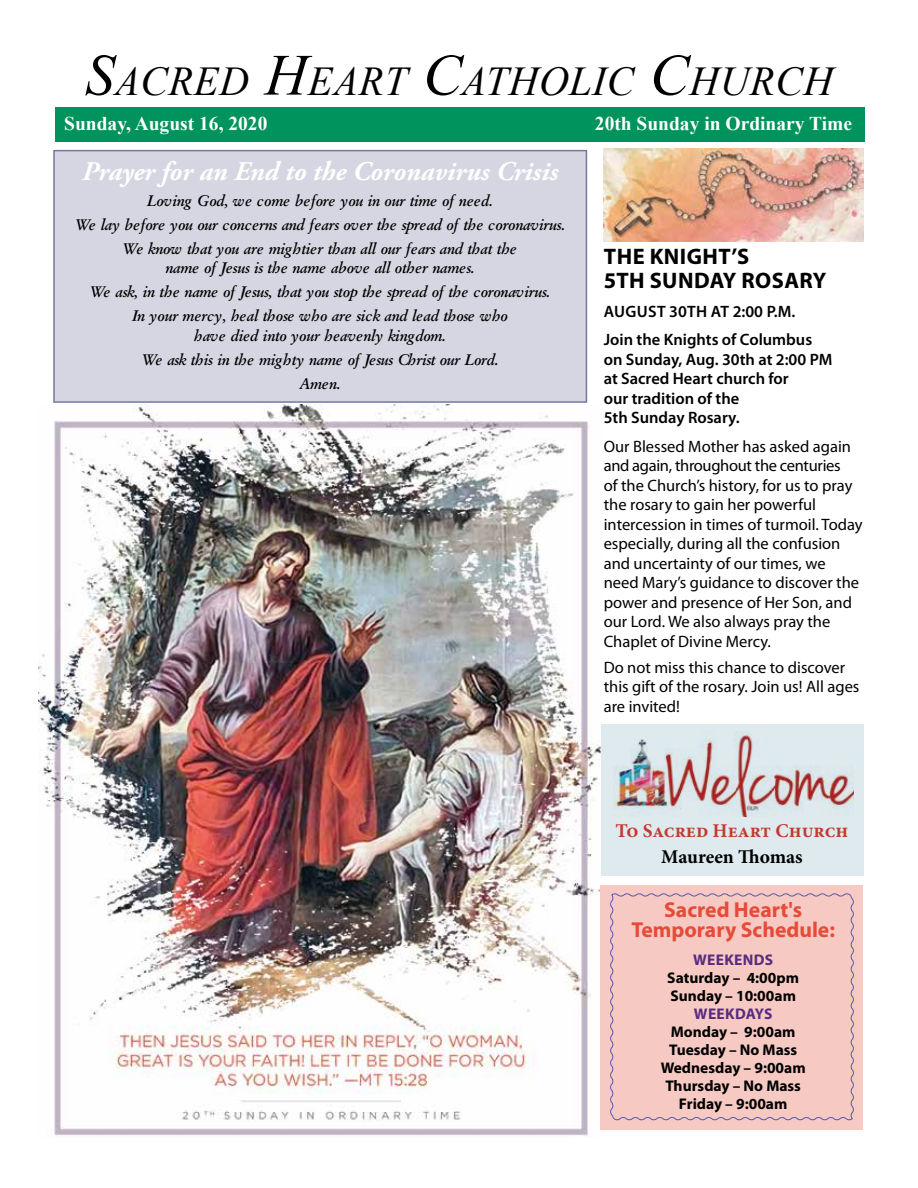
<style>
.page{position:relative;width:918px;height:1188px;background:#fff}
.page>*{position:absolute;margin:0;border:0;box-sizing:border-box;transform-origin:0 0}
.t1{font:italic 40.95px "Times New Roman";letter-spacing:.015em;color:#000}
.t2{font:italic 700 27px "Adobe Garamond Pro";color:#fff}
.t3{font:700 22.5px/24px "Myriad Pro";letter-spacing:.02em;color:#000}
.t4{font:700 21.6px/20.1px "Myriad Pro";color:#e64b38;text-align:center}
.t5{font:italic 700 19.5px/24px "Garamand Classic";color:#000;text-align:center}
.t6{font:700 19.5px "Times New Roman";color:#fff}
.t7{font:700 19.5px "Minion Pro";color:#c13b33}
.t8{font:700 19.5px "Minion Pro";color:#000}
.t9{font:16.5px/19.5px "Myriad Pro";color:#000}
.t10{font:600 16.5px/19.5px "Myriad Pro";color:#000}
.t11{font:700 15.45px/18px "Myriad Pro";color:#000}
.t12{font:700 15.45px "Myriad Pro";letter-spacing:.02em;color:#582b81}
.s1{font-size:58.5px}
</style>
<div class="page">
<img style="left:38px;top:404px;width:564px;height:732px">
<div style="left:55px;top:107px;width:810px;height:35px;background:#00935e"></div>
<div style="left:600px;top:886px;width:263px;height:244px;background:#f7c9c3"></div>
<svg style="left:610px;top:893px;width:244px;height:228px"></svg>
<img style="left:603px;top:148px;width:260px;height:94px">
<div style="left:53px;top:150px;width:534px;height:253px;background:#d6d6e2;border:2px solid #76789e"></div>
<div style="left:601px;top:725px;width:263px;height:151px;background:#dfeaef"></div>
<img style="left:613px;top:732px;width:241px;height:85px">
<h1 class="t1" style="left:85px;top:53px;width:754px"><span class="s1">S</span>ACRED <span class="s1">H</span>EART <span class="s1">C</span>ATHOLIC <span class="s1">C</span>HURCH</h1>
<p class="t6" style="left:64px;top:110px;width:205px">Sunday, August 16, 2020</p>
<p class="t6" style="left:595px;top:110px;width:259px">20th Sunday in Ordinary Time</p>
<h2 class="t2" style="left:82px;top:156px;width:478px">Prayer for an End to the Coronavirus Crisis</h2>
<p class="t5" style="left:75px;top:188px;width:491px">Loving God, we come before you in our time of need.<br>We lay before you our concerns and fears over the spread of the coronavirus.<br>We know that you are mightier than all our fears and that the</p>
<p class="t5" style="left:90px;top:256px;width:461px">name of Jesus is the name above all other names.<br>We ask, in the name of Jesus, that you stop the spread of the coronavirus.<br>In your mercy, heal those who are sick and lead those who</p>
<p class="t5" style="left:142px;top:323px;width:358px">have died into your heavenly kingdom.<br>We ask this in the mighty name of Jesus Christ our Lord.<br>Amen.</p>
<h3 class="t3" style="left:604px;top:245px;width:224px">THE KNIGHT’S<br>5TH SUNDAY ROSARY</h3>
<p class="t10" style="left:604px;top:297px;width:210px;line-height:28.5px">AUGUST 30TH AT 2:00 P.M.<br>Join the Knights of Columbus</p>
<p class="t10" style="left:604px;top:350px;width:230px">on Sunday, Aug. 30th at 2:00 PM at Sacred Heart church for<br>our tradition of the<br>5th Sunday Rosary.</p>
<p class="t9" style="left:604px;top:437px;width:260px">Our Blessed Mother has asked again and again, throughout the centuries<br>of the Church’s history, for us to pray the rosary to gain her powerful intercession in times of turmoil. Today especially, during all the confusion and uncertainty of our times, we need Mary’s guidance to discover the power and presence of Her Son, and our Lord. We also always pray the Chaplet of Divine Mercy.</p>
<p class="t9" style="left:604px;top:658px;width:257px">Do not miss this chance to discover this gift of the rosary. Join us! All ages are invited!</p>
<p class="t7" style="left:616px;top:817px;width:234px">To Sacred Heart Church</p>
<p class="t8" style="left:661px;top:843px;width:143px">Maureen Thomas</p>
<h3 class="t4" style="left:631px;top:900px;width:205px">Sacred Heart's<br>Temporary Schedule:</h3>
<p class="t12" style="left:693px;top:951px;width:81px">WEEKENDS</p>
<p class="t11" style="left:667px;top:969px;width:133px">Saturday – 4:00pm<br>Sunday – 10:00am</p>
<p class="t12" style="left:694px;top:1005px;width:80px">WEEKDAYS</p>
<p class="t11" style="left:661px;top:1023px;width:146px;text-align:center">Monday – 9:00am<br>Tuesday – No Mass<br>Wednesday – 9:00am<br>Thursday – No Mass<br>Friday – 9:00am</p>
</div>
